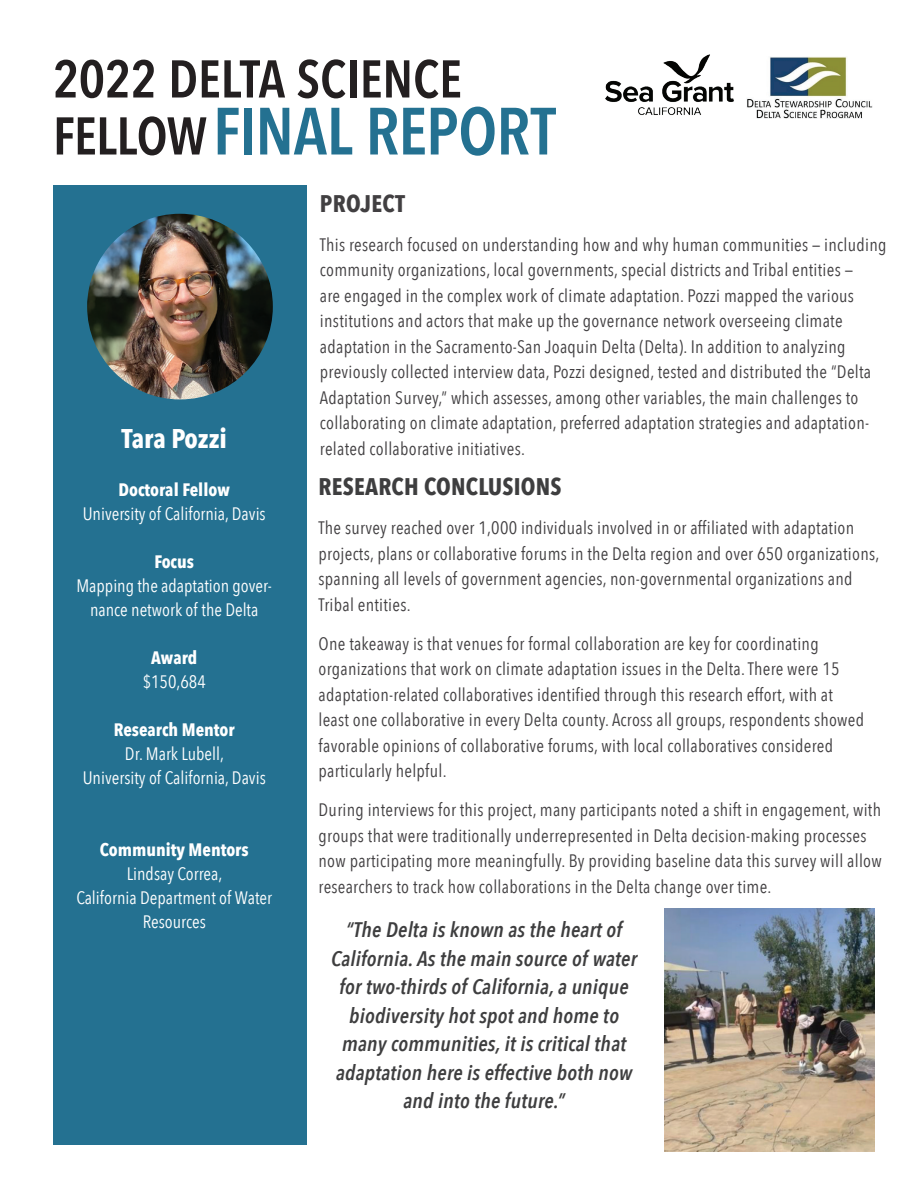
<style>
.page{position:relative;width:918px;height:1188px;background:#fff}
.page>*{position:absolute;margin:0;border:0;box-sizing:border-box;transform-origin:0 0}
.t1{font:600 66px "Avenir Next Condensed";letter-spacing:-.015em;color:#247191}
.t2{font:600 52.5px "Avenir Next Condensed";letter-spacing:-.005em;color:#231f20}
.t3{font:700 27px "Avenir Next Condensed";color:#fff}
.t4{font:700 24px "Avenir Next Condensed";letter-spacing:.01em;color:#3e3e3f}
.t5{font:700 24px "Avenir Next Condensed";letter-spacing:.015em;color:#413f41}
.t6{font:italic 600 21px/28.5px "Avenir Next Condensed";letter-spacing:.01em;color:#3e3e3f;text-align:center}
.t7{font:18px/25.5px "Avenir Next Condensed";letter-spacing:.015em;color:#413f41}
.t8{font:18px/24px "Avenir Next Condensed";color:#fff;text-align:center}
.t9{font:700 18px "Avenir Next Condensed";color:#fff}
.s1{font-size:52.5px;color:#231f20}
</style>
<div class="page">
<div style="left:53px;top:185px;width:254px;height:960px;background:#247191"></div>
<img style="left:87px;top:214px;width:186px;height:185px;border-radius:93px">
<img style="left:747px;top:56px;width:125px;height:62px">
<img style="left:605px;top:54px;width:129px;height:61px">
<img style="left:664px;top:909px;width:210px;height:243px">
<h2 class="t2" style="left:53px;top:47px;width:411px">2022 DELTA SCIENCE</h2>
<h1 class="t1" style="left:53px;top:91px;width:504px"><span class="s1">FELLOW</span>FINAL REPORT</h1>
<h3 class="t3" style="left:121px;top:422px;width:107px">Tara Pozzi</h3>
<p class="t9" style="left:119px;top:478px;width:113px">Doctoral Fellow</p>
<p class="t8" style="left:83px;top:501px;width:185px">University of California, Davis</p>
<p class="t9" style="left:154px;top:550px;width:41px">Focus</p>
<p class="t8" style="left:76px;top:573px;width:197px">Mapping the adaptation gover&shy;nance network of the Delta</p>
<p class="t9" style="left:151px;top:646px;width:48px">Award</p>
<p class="t8" style="left:143px;top:669px;width:65px">$150,684</p>
<p class="t9" style="left:114px;top:718px;width:122px">Research Mentor</p>
<p class="t8" style="left:83px;top:741px;width:185px">Dr. Mark Lubell,<br>University of California, Davis</p>
<p class="t9" style="left:100px;top:838px;width:150px">Community Mentors</p>
<p class="t8" style="left:76px;top:861px;width:197px">Lindsay Correa,<br>California Department of Water<br>Resources</p>
<h3 class="t5" style="left:320px;top:189px;width:87px">PROJECT</h3>
<p class="t7" style="left:320px;top:232px;width:568px">This research focused on understanding how and why human communities — including community organizations, local governments, special districts and Tribal entities —<br>are engaged in the complex work of climate adaptation. Pozzi mapped the various institutions and actors that make up the governance network overseeing climate adaptation in the Sacramento-San Joaquin Delta (Delta). In addition to analyzing previously collected interview data, Pozzi designed, tested and distributed the “Delta Adaptation Survey,” which assesses, among other variables, the main challenges to collaborating on climate adaptation, preferred adaptation strategies and adaptation&shy;related collaborative initiatives.</p>
<h3 class="t4" style="left:319px;top:472px;width:244px">RESEARCH CONCLUSIONS</h3>
<p class="t7" style="left:319px;top:515px;width:562px">The survey reached over 1,000 individuals involved in or affiliated with adaptation projects, plans or collaborative forums in the Delta region and over 650 organizations, spanning all levels of government agencies, non-governmental organizations and Tribal entities.</p>
<p class="t7" style="left:319px;top:631px;width:547px">One takeaway is that venues for formal collaboration are key for coordinating organizations that work on climate adaptation issues in the Delta. There were 15 adaptation-related collaboratives identified through this research effort, with at least one collaborative in every Delta county. Across all groups, respondents showed favorable opinions of collaborative forums, with local collaboratives considered particularly helpful.</p>
<p class="t7" style="left:319px;top:797px;width:565px">During interviews for this project, many participants noted a shift in engagement, with groups that were traditionally underrepresented in Delta decision-making processes now participating more meaningfully. By providing baseline data this survey will allow researchers to track how collaborations in the Delta change over time.</p>
<p class="t6" style="left:331px;top:916px;width:307px">“The Delta is known as the heart of California. As the main source of water for two-thirds of California, a unique biodiversity hot spot and home to many communities, it is critical that adaptation here is effective both now and into the future.”</p>
</div>
